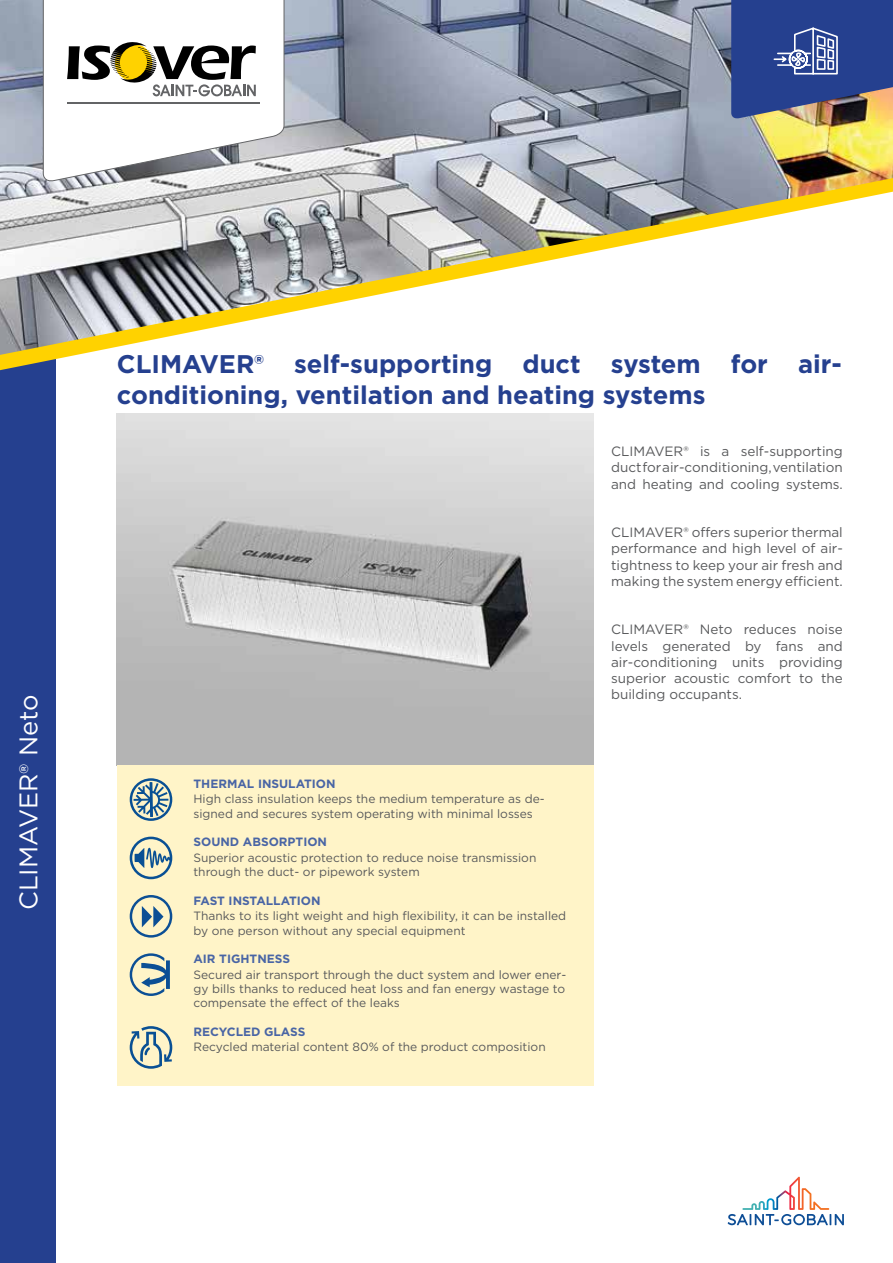
<style>
.page{position:relative;width:893px;height:1263px;background:#fff}
.page>*{position:absolute;margin:0;border:0;box-sizing:border-box;transform-origin:0 0}
.t1{font:700 25.5px/30.6px "Gotham";color:#25408f}
.t2{font:25.5px "Gotham";color:#fff}
.t3{font:13.5px/16.2px "Gotham";color:#58595b;text-align:justify}
.t4{font:12px/14.4px "Gotham";color:#58595b}
.t5{font:700 12px "Gotham";color:#4965a5}
</style>
<div class="page">
<div style="left:0;top:0;width:55px;height:1263px;background:#25408f"></div>
<svg style="left:728px;top:1177px;width:116px;height:48px"></svg>
<img style="left:0;top:0;width:893px;height:355px">
<img style="left:117px;top:413px;width:476px;height:352px">
<div style="left:117px;top:765px;width:476px;height:321px;background:#fff4c8"></div>
<svg style="left:130px;top:778px;width:42px;height:43px"></svg>
<svg style="left:130px;top:837px;width:42px;height:42px"></svg>
<svg style="left:130px;top:895px;width:42px;height:42px"></svg>
<svg style="left:130px;top:953px;width:40px;height:43px"></svg>
<svg style="left:130px;top:1026px;width:42px;height:43px"></svg>
<svg style="left:43px;top:0;width:241px;height:183px"></svg>
<svg style="left:731px;top:0;width:162px;height:120px;background:#41538d"></svg>
<h1 class="t2" style="left:12px;top:910px;width:217px;rotate:-90deg">CLIMAVER® Neto</h1>
<h1 class="t1" style="left:117px;top:348px;width:726px">CLIMAVER® self-supporting duct system for air&shy;conditioning, ventilation and heating systems</h1>
<p class="t5" style="left:193px;top:776px;width:144px">THERMAL INSULATION</p>
<p class="t4" style="left:193px;top:792px;width:353px">High class insulation keeps the medium temperature as de&shy;signed and secures system operating with minimal losses</p>
<p class="t5" style="left:193px;top:834px;width:135px">SOUND ABSORPTION</p>
<p class="t4" style="left:193px;top:850px;width:344px">Superior acoustic protection to reduce noise transmission through the duct- or pipework system</p>
<p class="t5" style="left:193px;top:892px;width:129px">FAST INSTALLATION</p>
<p class="t4" style="left:193px;top:908px;width:374px">Thanks to its light weight and high flexibility, it can be installed by one person without any special equipment</p>
<p class="t5" style="left:193px;top:951px;width:98px">AIR TIGHTNESS</p>
<p class="t4" style="left:193px;top:967px;width:374px;text-align:justify">Secured air transport through the duct system and lower ener&shy;gy bills thanks to reduced heat loss and fan energy wastage to compensate the effect of the leaks</p>
<p class="t5" style="left:193px;top:1023px;width:114px">RECYCLED GLASS</p>
<p class="t4" style="left:193px;top:1040px;width:354px">Recycled material content 80% of the product composition</p>
<p class="t3" style="left:611px;top:443px;width:233px">CLIMAVER® is a self-supporting duct for air-conditioning, ventilation and heating and cooling systems.</p>
<p class="t3" style="left:611px;top:524px;width:233px">CLIMAVER® offers superior thermal performance and high level of air&shy;tightness to keep your air fresh and making the system energy efficient.</p>
<p class="t3" style="left:611px;top:621px;width:233px">CLIMAVER® Neto reduces noise levels generated by fans and air-conditioning units providing superior acoustic comfort to the building occupants.</p>
</div>
